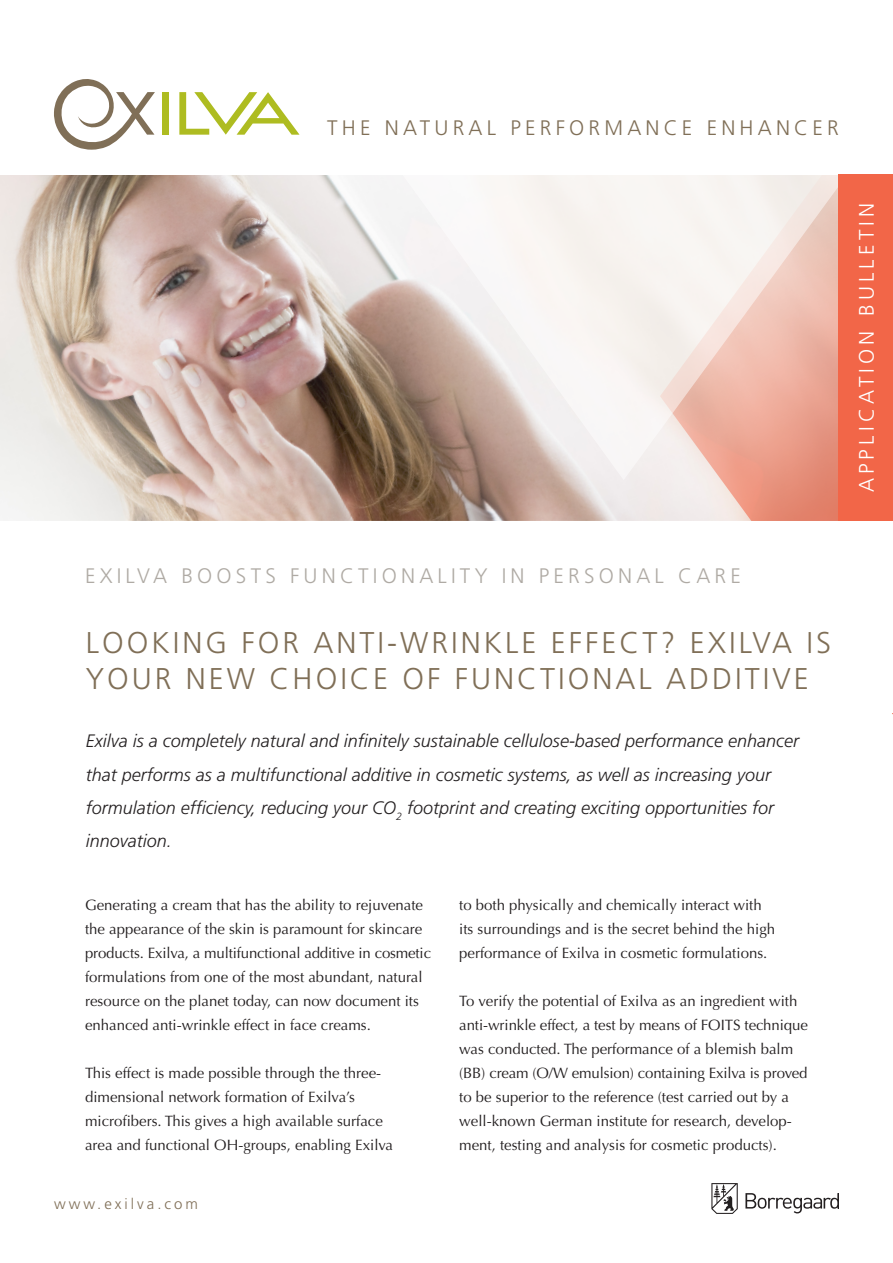
<style>
.page{position:relative;width:893px;height:1263px;background:#fff}
.page>*{position:absolute;margin:0;border:0;box-sizing:border-box;transform-origin:0 0}
.t1{font:300 30px/36px "Frutiger";letter-spacing:.1em;color:#806f57}
.t2{font:300 21px "Frutiger";letter-spacing:.2em;color:#afaaa4}
.t3{font:300 21px "Frutiger";letter-spacing:.2em;color:#806f57}
.t4{font:300 21px "Frutiger";letter-spacing:.2em;color:#fff}
.t5{font:italic 300 18px/33px "Frutiger";color:#231f20}
.t6{font:15px/24px "Optima";color:#231f20}
.t7{font:300 15px "Frutiger";letter-spacing:.2em;color:#806f57}
</style>
<div class="page">
<img style="left:0;top:175px;width:660px;height:346px">
<svg style="left:660px;top:480px;width:233px;height:235px;background:#edbaad"></svg>
<div style="left:0;top:521px;width:893px;height:191px;background:#fff"></div>
<svg style="left:81px;top:174px;width:758px;height:306px"></svg>
<svg style="left:711px;top:1183px;width:27px;height:31px"></svg>
<svg style="left:745px;top:1193px;width:94px;height:20px"></svg>
<div style="left:162px;top:92px;width:7px;height:43px;background:#aebc21"></div>
<svg style="left:179px;top:92px;width:121px;height:43px"></svg>
<svg style="left:54px;top:79px;width:101px;height:71px"></svg>
<div style="left:839px;top:174px;width:54px;height:347px;background:#f26648"></div>
<p class="t3" style="left:327px;top:116px;width:513px">THE NATURAL PERFORMANCE ENHANCER</p>
<p class="t4" style="left:855px;top:492px;width:291px;rotate:-90deg">APPLICATION BULLETIN</p>
<p class="t2" style="left:85px;top:563px;width:657px">EXILVA BOOSTS FUNCTIONALITY IN PERSONAL CARE</p>
<p class="t1" style="left:86px;top:625px;width:747px">LOOKING FOR ANTI-WRINKLE EFFECT? EXILVA IS<br>YOUR NEW CHOICE OF FUNCTIONAL ADDITIVE</p>
<p class="t5" style="left:86px;top:725px;width:715px">Exilva is a completely natural and infinitely sustainable cellulose-based performance enhancer that performs as a multifunctional additive in cosmetic systems, as well as increasing your formulation efficiency, reducing your CO<sub>2</sub> footprint and creating exciting opportunities for innovation.</p>
<p class="t6" style="left:85px;top:893px;width:348px">Generating a cream that has the ability to rejuvenate the appearance of the skin is paramount for skincare products. Exilva, a multifunctional additive in cosmetic formulations from one of the most abundant, natural resource on the planet today, can now document its enhanced anti-wrinkle effect in face creams.</p>
<p class="t6" style="left:85px;top:1061px;width:310px">This effect is made possible through the three&shy;dimensional network formation of Exilva’s microfibers. This gives a high available surface area and functional OH-groups, enabling Exilva</p>
<p class="t7" style="left:54px;top:1195px;width:145px">www.exilva.com</p>
<p class="t6" style="left:459px;top:893px;width:317px">to both physically and chemically interact with its surroundings and is the secret behind the high performance of Exilva in cosmetic formulations.</p>
<p class="t6" style="left:459px;top:989px;width:350px">To verify the potential of Exilva as an ingredient with anti-wrinkle effect, a test by means of FOITS technique was conducted. The performance of a blemish balm (BB) cream (O/W emulsion) containing Exilva is proved to be superior to the reference (test carried out by a well-known German institute for research, develop&shy;ment, testing and analysis for cosmetic products).</p>
</div>
